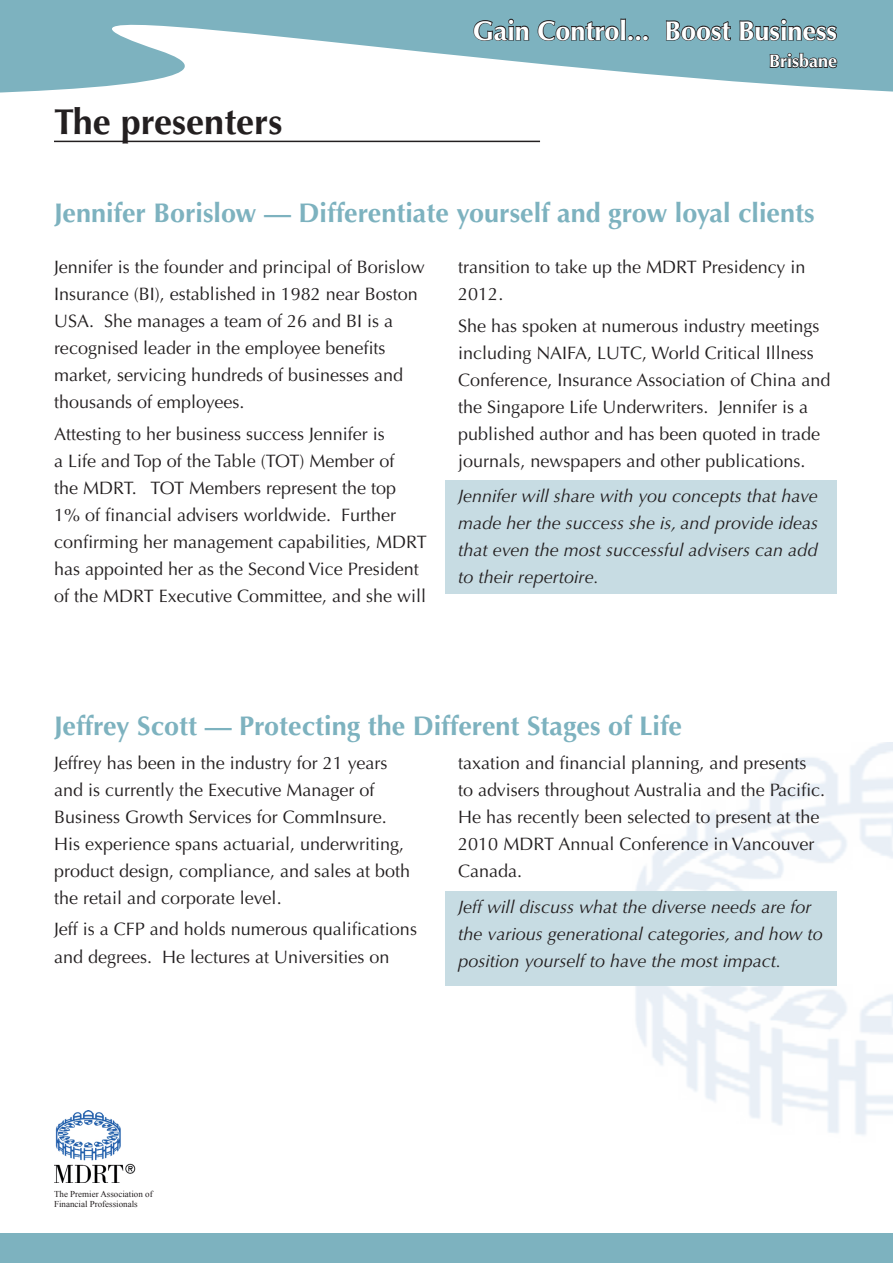
<style>
.page{position:relative;width:893px;height:1263px;background:#fff}
.page>*{position:absolute;margin:0;border:0;box-sizing:border-box;transform-origin:0 0}
.Body_--_heading_1{font:700 36px "Optima";color:#231f20}
.Body_--_heading_2{font:700 27px "Optima";color:#7db2bf}
.Title_--_heading_3{font:700 27px "Optima";color:#fff}
.Body_--_text{font:18px/27px "Optima";color:#231f20}
.Body_--_note{font:italic 18px/27px "Optima";color:#231f20;text-align:justify}
.Title_--_heading_3-2{font:700 18px "Optima";color:#fff}
.t1{font:9px/10.8px "Times New Roman";color:#231f20}
</style>
<div class="page">
<div style="left:0;top:1233px;width:893px;height:30px;background:#7db2bf"></div>
<svg style="left:0;top:0;width:893px;height:93px;fill:#7db2bf"></svg>
<svg style="left:473px;top:18px;width:57px;height:24px"></svg>
<svg style="left:537px;top:18px;width:112px;height:24px"></svg>
<svg style="left:665px;top:20px;width:67px;height:22px"></svg>
<svg style="left:739px;top:18px;width:99px;height:24px"></svg>
<svg style="left:769px;top:52px;width:69px;height:17px"></svg>
<img style="left:54px;top:1111px;width:81px;height:71px">
<div style="left:446px;top:891px;width:391px;height:95px;background:#c7dce3"></div>
<div style="left:446px;top:480px;width:391px;height:114px;background:#c7dce3"></div>
<hr style="left:54px;top:141px;width:486px;height:1px;background:#231f20">
<p class="Body_--_heading_1" style="left:54px;top:101px;width:230px">The presenters</p>
<p class="Title_--_heading_3" style="left:473px;top:15px;width:366px">Gain Control... Boost Business</p>
<p class="Title_--_heading_3-2" style="left:769px;top:51px;width:70px">Brisbane</p>
<p class="Body_--_heading_2" style="left:54px;top:197px;width:762px">Jennifer Borislow — Differentiate yourself and grow loyal clients</p>
<p class="Body_--_text" style="left:54px;top:254px;width:372px">Jennifer is the founder and principal of Borislow Insurance (BI), established in 1982 near Boston USA. She manages a team of 26 and BI is a recognised leader in the employee benefits market, servicing hundreds of businesses and thousands of employees.</p>
<p class="Body_--_text" style="left:54px;top:420px;width:374px">Attesting to her business success Jennifer is<br>a Life and Top of the Table (TOT) Member of<br>the MDRT. TOT Members represent the top<br>1% of financial advisers worldwide. Further confirming her management capabilities, MDRT has appointed her as the Second Vice President of the MDRT Executive Committee, and she will</p>
<p class="Body_--_text" style="left:458px;top:254px;width:349px">transition to take up the MDRT Presidency in<br>2012.</p>
<p class="Body_--_text" style="left:458px;top:312px;width:374px">She has spoken at numerous industry meetings including NAIFA, LUTC, World Critical Illness Conference, Insurance Association of China and the Singapore Life Underwriters. Jennifer is a published author and has been quoted in trade journals, newspapers and other publications.</p>
<p class="Body_--_note" style="left:458px;top:483px;width:361px">Jennifer will share with you concepts that have made her the success she is, and provide ideas that even the most successful advisers can add to their repertoire.</p>
<p class="Body_--_heading_2" style="left:54px;top:710px;width:630px">Jeffrey Scott — Protecting the Different Stages of Life</p>
<p class="Body_--_text" style="left:54px;top:750px;width:358px">Jeffrey has been in the industry for 21 years and is currently the Executive Manager of Business Growth Services for CommInsure.<br>His experience spans actuarial, underwriting, product design, compliance, and sales at both the retail and corporate level.</p>
<p class="Body_--_text" style="left:54px;top:916px;width:364px">Jeff is a CFP and holds numerous qualifications and degrees. He lectures at Universities on</p>
<p class="Body_--_text" style="left:458px;top:750px;width:368px">taxation and financial planning, and presents to advisers throughout Australia and the Pacific.<br>He has recently been selected to present at the 2010 MDRT Annual Conference in Vancouver Canada.</p>
<p class="Body_--_note" style="left:458px;top:893px;width:366px;text-align:left">Jeff will discuss what the diverse needs are for the various generational categories, and how to position yourself to have the most impact.</p>
<p class="t1" style="left:54px;top:1188px;width:100px">The Premier Association of<br>Financial Professionals</p>
</div>
